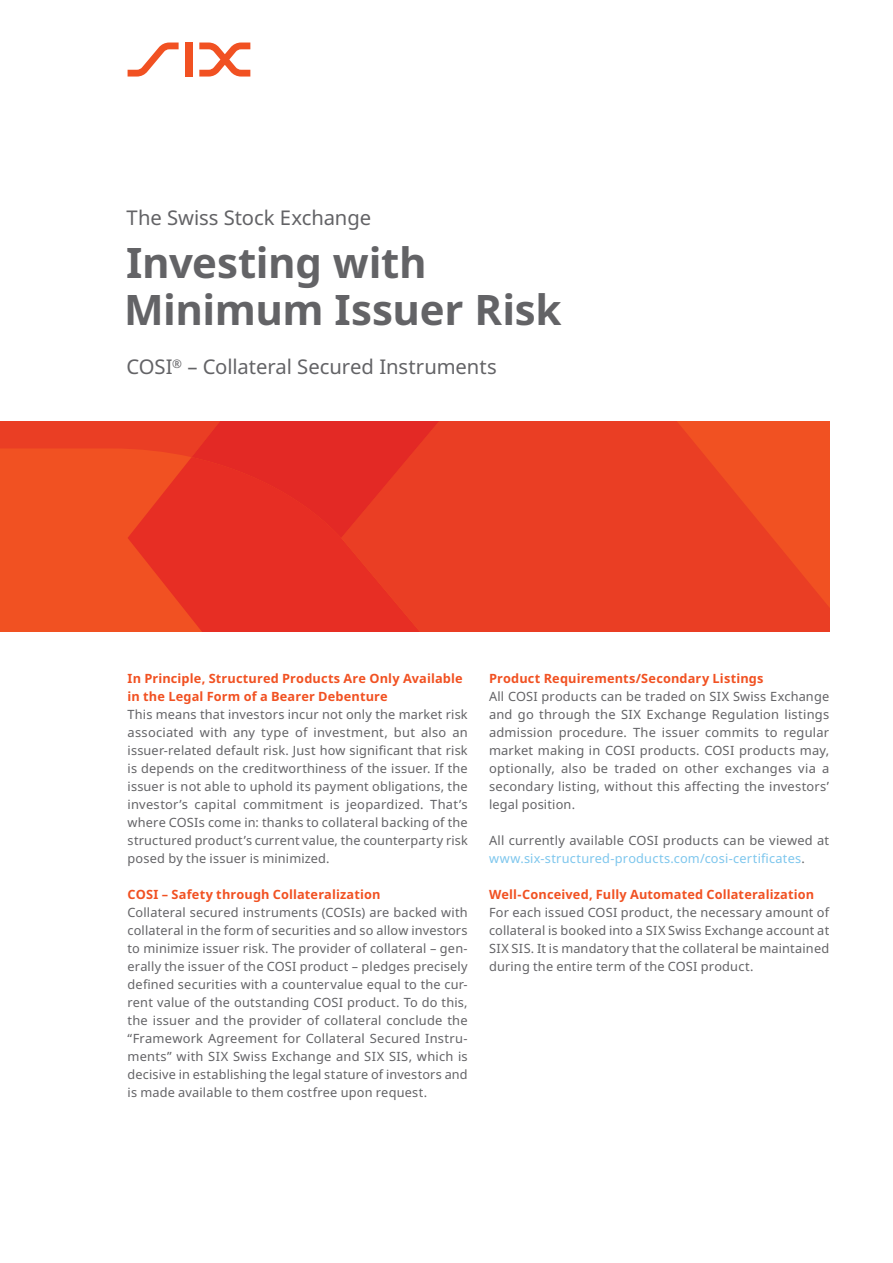
<style>
.page{position:relative;width:893px;height:1263px;background:#fff}
.page>*{position:absolute;margin:0;border:0;box-sizing:border-box;transform-origin:0 0}
.t1{font:700 42px/46.5px "Noto Sans";letter-spacing:-.01em;color:#636366}
.t2{font:20.25px "Noto Sans";letter-spacing:-.005em;color:#636366}
.t3{font:12.75px/18px "Noto Sans";letter-spacing:.015em;color:#636366;text-align:justify}
.t4{font:700 12.75px/18px "Noto Sans";letter-spacing:.01em;color:#f15122}
.t5{font:12.75px/18px "Noto Sans";letter-spacing:.015em;color:#7dc6ed}
.s1{color:#636366}
</style>
<div class="page">
<svg style="left:128px;top:43px;width:51px;height:34px"></svg>
<div style="left:185px;top:43px;width:8px;height:34px;background:#f15122"></div>
<svg style="left:199px;top:43px;width:51px;height:34px"></svg>
<svg style="left:0;top:421px;width:192px;height:210px;background:#ee4922"></svg>
<svg style="left:192px;top:421px;width:637px;height:210px;background:#e93a23"></svg>
<h2 class="t2" style="left:127px;top:204px;width:246px">The Swiss Stock Exchange</h2>
<h1 class="t1" style="left:124px;top:241px;width:439px">Investing with<br>Minimum Issuer Risk</h1>
<h2 class="t2" style="left:127px;top:353px;width:372px">COSI<sup>®</sup> – Collateral Secured Instruments</h2>
<p class="t4" style="left:128px;top:669px;width:337px">In Principle, Structured Products Are Only Available in the Legal Form of a Bearer Debenture</p>
<p class="t3" style="left:128px;top:706px;width:342px">This means that investors incur not only the market risk associated with any type of investment, but also an issuer--related default risk. Just how significant that risk is depends on the creditworthiness of the issuer. If the issuer is not able to uphold its payment obligations, the investor’s capital commitment is jeopardized. That’s where COSIs come in: thanks to collateral backing of the structured product’s current value, the counterparty risk posed by the issuer is minimized.</p>
<p class="t4" style="left:128px;top:886px;width:254px">COSI – Safety through Collateralization</p>
<p class="t3" style="left:128px;top:904px;width:342px">Collateral secured instruments (COSIs) are backed with collateral in the form of securities and so allow investors to minimize issuer risk. The provider of collateral – gen&shy;erally the issuer of the COSI product – pledges precisely defined securities with a countervalue equal to the cur&shy;rent value of the outstanding COSI product. To do this, the issuer and the provider of collateral conclude the “Framework Agreement for Collateral Secured Instru&shy;ments” with SIX Swiss Exchange and SIX SIS, which is decisive in establishing the legal stature of investors and is made available to them costfree upon request.</p>
<p class="t4" style="left:489px;top:669px;width:276px">Product Requirements/Secondary Listings</p>
<p class="t3" style="left:489px;top:688px;width:342px">All COSI products can be traded on SIX Swiss Exchange and go through the SIX Exchange Regulation listings admission procedure. The issuer commits to regular market making in COSI products. COSI products may, optionally, also be traded on other exchanges via a -secondary listing, without this affecting the investors’ legal position.</p>
<p class="t5" style="left:489px;top:832px;width:342px"><span class="s1">All currently available COSI products can be viewed at </span>www.six-structured-products.com/cosi-certificates<span class="s1">.</span></p>
<p class="t4" style="left:489px;top:886px;width:327px">Well-Conceived, Fully Automated Collateralization</p>
<p class="t3" style="left:489px;top:904px;width:342px">For each issued COSI product, the necessary amount of collateral is booked into a SIX Swiss Exchange account at SIX SIS. It is mandatory that the collateral be maintained during the entire term of the COSI product.</p>
</div>
